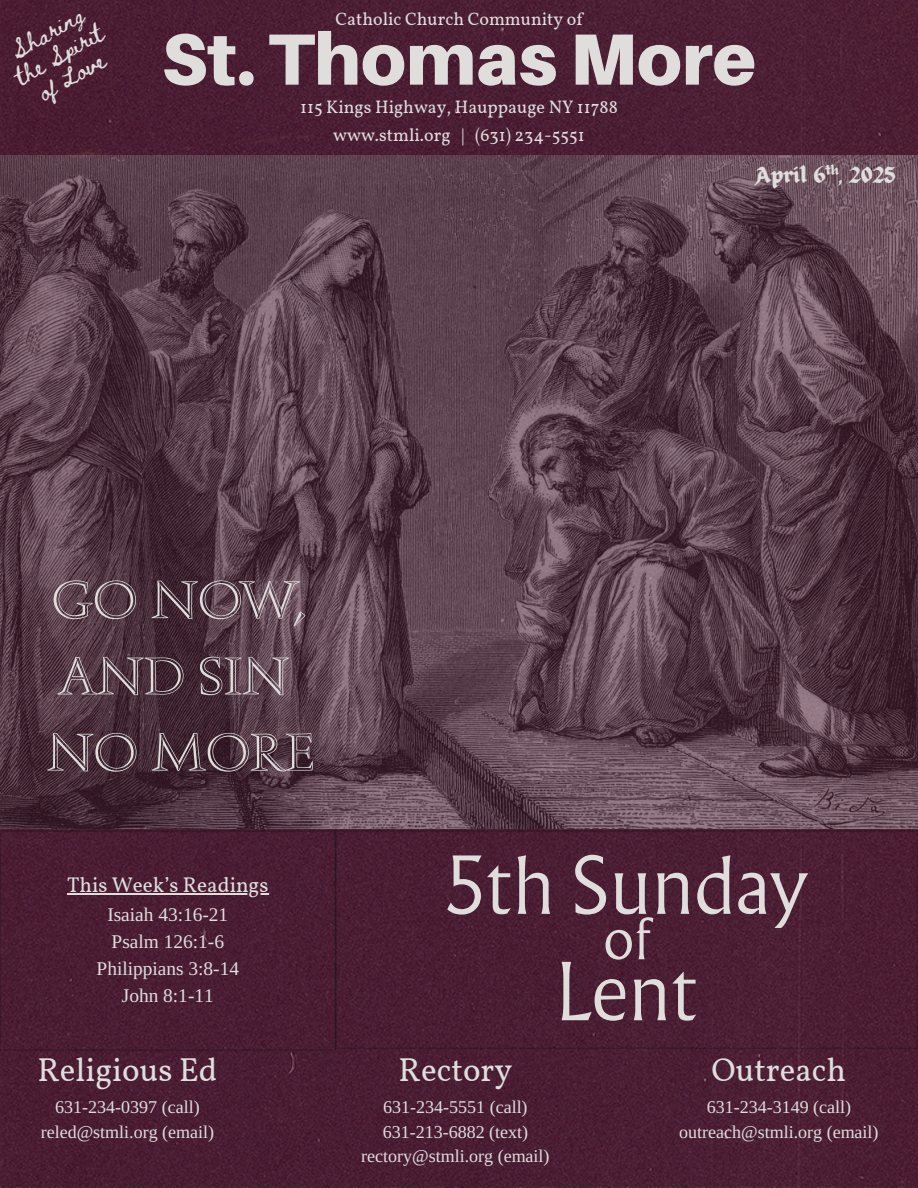
<style>
.page{position:relative;width:918px;height:1188px;background:#fff}
.page>*{position:absolute;margin:0;border:0;box-sizing:border-box;transform-origin:0 0}
.t1{font:900 72.6px "Aileron";color:#dfdedd}
.t2{font:100 71.25px "Albertus Nova";color:#dfdedd}
.t3{font:55.05px/76.2px "Augustea Open Com";color:#dfdedd}
.t4{font:100 51px "Albertus Nova";color:#dfdedd}
.t5{font:33px "Vollkorn";color:#dfdedd}
.t6{font:22.35px "ED Celandine";color:#dfdedd}
.t7{font:21.15px "Vollkorn";color:#dfdedd}
.t8{font:19.35px "Libra Serif Modern";color:#dfdedd}
.t9{font:18px "Libra Serif Modern";color:#dfdedd}
.t10{font:18px "Vollkorn";color:#dfdedd}
.t11{font:18px "Beth Ellen";color:#dfdedd}
.t12{font:13.35px "ED Celandine";color:#dfdedd}
</style>
<div class="page">
<div style="left:0;top:0;width:918px;height:1187px;background:#4b1e33"></div>
<svg style="left:0;top:831px;width:335px;height:219px"></svg>
<svg style="left:336px;top:831px;width:582px;height:218px"></svg>
<img style="left:0;top:155px;width:918px;height:673px">
<hr style="left:67px;top:893px;width:201px;height:1px;background:#dfdedd">
<p class="t11" style="left:8px;top:45px;width:81px;rotate:-30deg">Sharing</p>
<p class="t11" style="left:13px;top:71px;width:98px;rotate:-30deg">the Spirit</p>
<h1 class="t11" style="left:36px;top:87px;width:74px;rotate:-30deg">of Love</h1>
<p class="t10" style="left:335px;top:7px;width:249px">Catholic Church Community of</p>
<p class="t1" style="left:162px;top:14px;width:596px">St. Thomas More</p>
<p class="t10" style="left:300px;top:96px;width:319px">115 Kings Highway, Hauppauge NY 11788</p>
<p class="t10" style="left:333px;top:124px;width:253px">www.stmli.org | (631) 234-5551</p>
<p class="t12" style="left:826px;top:163px;width:15px">th</p>
<p class="t6" style="left:755px;top:162px;width:142px">April 6 , 2025</p>
<p class="t3" style="left:47px;top:562px;width:269px">GO NOW,<br>AND SIN<br>NO MORE</p>
<p class="t7" style="left:67px;top:872px;width:203px">This Week’s Readings</p>
<p class="t8" style="left:107px;top:904px;width:122px">Isaiah 43:16-21</p>
<h2 class="t8" style="left:112px;top:932px;width:114px">Psalm 126:1-6</h2>
<h4 class="t8" style="left:97px;top:959px;width:144px">Philippians 3:8-14</h4>
<p class="t8" style="left:122px;top:986px;width:93px">John 8:1-11</p>
<h3 class="t5" style="left:37px;top:1049px;width:182px">Religious Ed</h3>
<p class="t9" style="left:55px;top:1097px;width:146px">631-234-0397 (call)</p>
<h5 class="t9" style="left:41px;top:1122px;width:175px">reled@stmli.org (email)</h5>
<h4 class="t2" style="left:446px;top:835px;width:363px">5th Sunday</h4>
<h4 class="t4" style="left:603px;top:903px;width:49px">of</h4>
<h4 class="t2" style="left:556px;top:942px;width:144px">Lent</h4>
<p class="t5" style="left:399px;top:1049px;width:115px">Rectory</p>
<p class="t9" style="left:383px;top:1097px;width:146px">631-234-5551 (call)</p>
<p class="t9" style="left:383px;top:1122px;width:147px">631-213-6882 (text)</p>
<p class="t9" style="left:361px;top:1147px;width:190px">rectory@stmli.org (email)</p>
<p class="t5" style="left:712px;top:1049px;width:136px">Outreach</p>
<p class="t9" style="left:707px;top:1097px;width:146px">631-234-3149 (call)</p>
<h5 class="t9" style="left:679px;top:1122px;width:201px">outreach@stmli.org (email)</h5>
</div>
